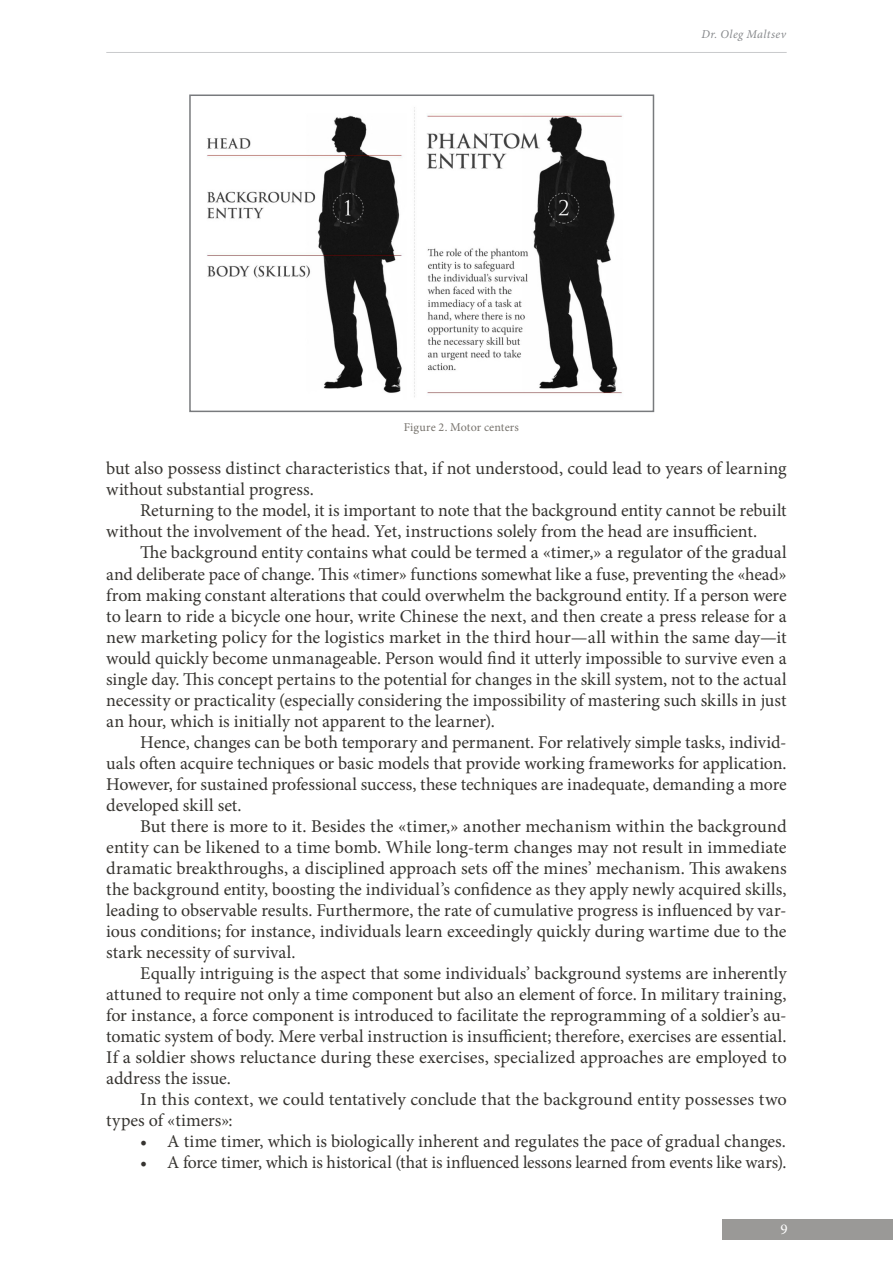
<style>
.page{position:relative;width:893px;height:1263px;background:#fff}
.page>*{position:absolute;margin:0;border:0;box-sizing:border-box;transform-origin:0 0}
.t1{font:18px/21px "Minion Pro";color:#363430;text-align:justify}
.t2{font:15px "Minion Pro";color:#fff}
.photo{font:12px "Minion Pro";letter-spacing:.01em;color:#77736d}
.t3{font:italic 12px "Minion Pro";letter-spacing:.035em;color:#86888b}
</style>
<div class="page">
<div style="left:722px;top:1220px;width:171px;height:20px;background:#9a9997"></div>
<hr style="left:106px;top:52px;width:681px;height:1px;background:#c9cacc">
<img style="left:207px;top:107px;width:416px;height:290px">
<div style="left:189px;top:94px;width:465px;height:318px;border:2px solid #787a7d"></div>
<p class="photo" style="left:404px;top:419px;width:117px">Figure 2. Motor centers</p>
<p class="t3" style="left:701px;top:26px;width:86px">Dr. Oleg Maltsev</p>
<p class="t1" style="left:106px;top:458px;width:682px">but also possess distinct characteristics that, if not understood, could lead to years of learning without substantial progress.</p>
<p class="t1" style="left:106px;top:500px;width:682px;text-indent:34px">Returning to the model, it is important to note that the background entity cannot be rebuilt without the involvement of the head. Yet, instructions solely from the head are insufficient.</p>
<p class="t1" style="left:106px;top:542px;width:682px;text-indent:34px">The background entity contains what could be termed a «timer,» a regulator of the gradual and deliberate pace of change. This «timer» functions somewhat like a fuse, preventing the «head» from making constant alterations that could overwhelm the background entity. If a person were to learn to ride a bicycle one hour, write Chinese the next, and then create a press release for a new marketing policy for the logistics market in the third hour—all within the same day—it would quickly become unmanageable. Person would find it utterly impossible to survive even a single day. This concept pertains to the potential for changes in the skill system, not to the actual necessity or practicality (especially considering the impossibility of mastering such skills in just an hour, which is initially not apparent to the learner).</p>
<p class="t1" style="left:106px;top:731px;width:682px;text-indent:34px">Hence, changes can be both temporary and permanent. For relatively simple tasks, individ&shy;uals often acquire techniques or basic models that provide working frameworks for application.<br>However, for sustained professional success, these techniques are inadequate, demanding a more developed skill set.</p>
<p class="t1" style="left:106px;top:815px;width:682px;text-indent:34px">But there is more to it. Besides the «timer,» another mechanism within the background entity can be likened to a time bomb. While long-term changes may not result in immediate dramatic breakthroughs, a disciplined approach sets off the mines’ mechanism. This awakens the background entity, boosting the individual’s confidence as they apply newly acquired skills, leading to observable results. Furthermore, the rate of cumulative progress is influenced by var&shy;ious conditions; for instance, individuals learn exceedingly quickly during wartime due to the stark necessity of survival.</p>
<p class="t1" style="left:106px;top:962px;width:682px;text-indent:34px">Equally intriguing is the aspect that some individuals’ background systems are inherently attuned to require not only a time component but also an element of force. In military training, for instance, a force component is introduced to facilitate the reprogramming of a soldier’s au&shy;tomatic system of body. Mere verbal instruction is insufficient; therefore, exercises are essential.<br>If a soldier shows reluctance during these exercises, specialized approaches are employed to address the issue.</p>
<p class="t1" style="left:106px;top:1088px;width:682px;text-indent:34px">In this context, we could tentatively conclude that the background entity possesses two types of «timers»:</p>
<p class="t1" style="left:140px;top:1130px;width:647px">• A time timer, which is biologically inherent and regulates the pace of gradual changes.</p>
<p class="t1" style="left:140px;top:1151px;width:648px">• A force timer, which is historical (that is influenced lessons learned from events like wars).</p>
<p class="t2" style="left:780px;top:1219px;width:9px">9</p>
</div>
